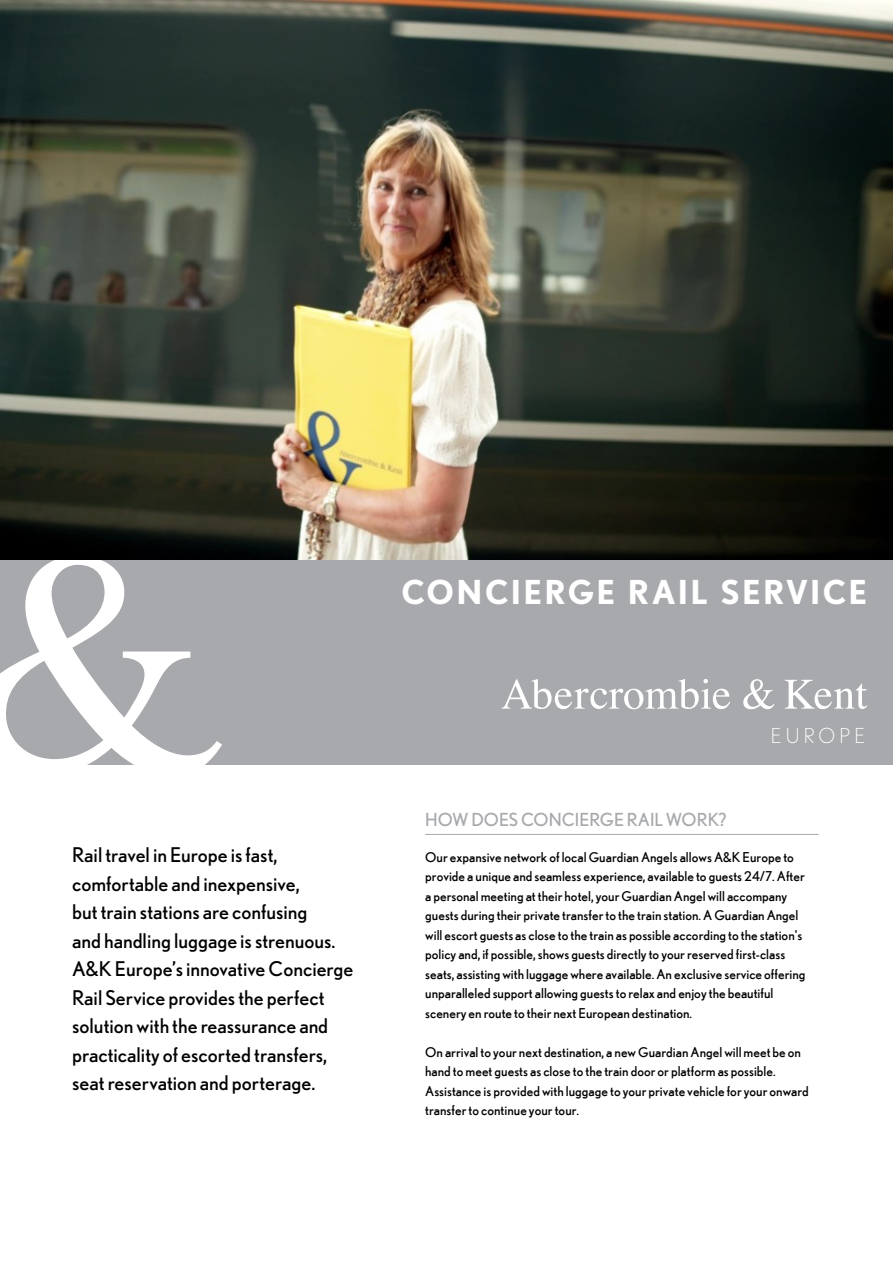
<style>
.page{position:relative;width:893px;height:1263px;background:#fff}
.page>*{position:absolute;margin:0;border:0;box-sizing:border-box;transform-origin:0 0}
.t1{font:700 33px "Nobel";letter-spacing:.07em;color:#fff}
.t2{font:300 20.7px "Nobel";letter-spacing:.2em;color:#fff}
.t3{font:20.25px/28.5px "Nobel";color:#000}
.t4{font:18px "Nobel";color:#a7a9ac}
.t5{font:13.5px/19.5px "Nobel";color:#000}
</style>
<div class="page">
<img style="left:0;top:1px;width:893px;height:558px">
<hr style="left:425px;top:834px;width:394px;height:1px;background:#a7a9ac">
<div style="left:0;top:560px;width:893px;height:204px;background:#a7a9ac"></div>
<svg style="left:0;top:560px;width:222px;height:205px"></svg>
<svg style="left:502px;top:679px;width:228px;height:30px"></svg>
<svg style="left:743px;top:679px;width:31px;height:30px"></svg>
<svg style="left:785px;top:680px;width:82px;height:29px"></svg>
<p class="t3" style="left:72px;top:840px;width:283px">Rail travel in Europe is fast, comfortable and inexpensive,<br>but train stations are confusing<br>and handling luggage is strenuous.<br>A&amp;K Europe’s innovative Concierge Rail Service provides the perfect solution with the reassurance and practicality of escorted transfers, seat reservation and porterage.</p>
<h1 class="t1" style="left:402px;top:572px;width:467px">CONCIERGE RAIL SERVICE</h1>
<h2 class="t2" style="left:771px;top:723px;width:96px">EUROPE</h2>
<h3 class="t4" style="left:425px;top:809px;width:303px">HOW DOES CONCIERGE RAIL WORK?</h3>
<p class="t5" style="left:425px;top:847px;width:382px">Our expansive network of local Guardian Angels allows A&amp;K Europe to provide a unique and seamless experience, available to guests 24/7. After a personal meeting at their hotel, your Guardian Angel will accompany guests during their private transfer to the train station. A Guardian Angel will escort guests as close to the train as possible according to the station's policy and, if possible, shows guests directly to your reserved first-class seats, assisting with luggage where available. An exclusive service offering unparalleled support allowing guests to relax and enjoy the beautiful scenery en route to their next European destination.</p>
<p class="t5" style="left:425px;top:1042px;width:385px">On arrival to your next destination, a new Guardian Angel will meet be on hand to meet guests as close to the train door or platform as possible.<br>Assistance is provided with luggage to your private vehicle for your onward transfer to continue your tour.</p>
</div>
